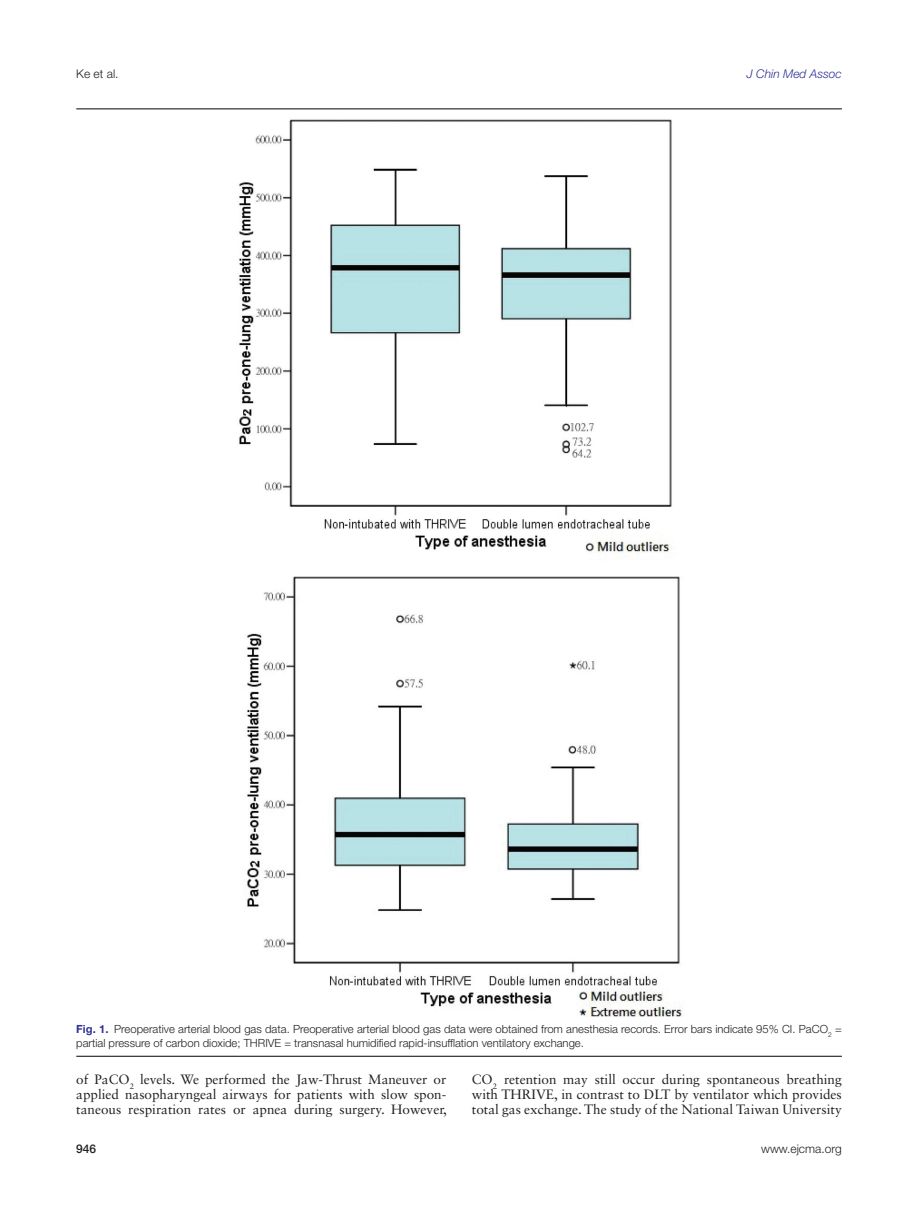
<style>
.page{position:relative;width:916px;height:1218px;background:#fff}
.page>*{position:absolute;margin:0;border:0;box-sizing:border-box;transform-origin:0 0}
.t1{font:13.5px/15px "Sabon LT Std";color:#231f20;text-align:justify}
.t2{font:300 12px "Helvetica Neue LT Std";color:#231f20}
.t3{font:italic 300 12px "Helvetica Neue LT Std";color:#2e3092}
.t4{font:500 12px "Helvetica Neue LT Std";color:#231f20}
.t5{font:300 11.25px/13.5px "Helvetica Neue LT Std";color:#231f20}
.s1{font-weight:700;color:#2e3092}
</style>
<div class="page">
<img style="left:239px;top:119px;width:443px;height:896px">
<hr style="left:76px;top:108px;width:766px;height:1px;background:#231f20">
<hr style="left:76px;top:1055px;width:766px;height:1px;background:#231f20">
<p class="t2" style="left:76px;top:67px;width:44px">Ke et al.</p>
<p class="t3" style="left:747px;top:67px;width:96px">J Chin Med Assoc</p>
<p class="t5" style="left:76px;top:1021px;width:767px"><span class="s1">Fig. 1.</span> Preoperative arterial blood gas data. Preoperative arterial blood gas data were obtained from anesthesia records. Error bars indicate 95% CI. PaCO<sub>2</sub> = partial pressure of carbon dioxide; THRIVE = transnasal humidified rapid-insufflation ventilatory exchange.</p>
<p class="t1" style="left:76px;top:1071px;width:372px">of PaCO<sub>2</sub> levels. We performed the Jaw-Thrust Maneuver or applied nasopharyngeal airways for patients with slow spon&shy;taneous respiration rates or apnea during surgery. However,</p>
<p class="t1" style="left:472px;top:1071px;width:371px">CO<sub>2</sub> retention may still occur during spontaneous breathing with THRIVE, in contrast to DLT by ventilator which provides total gas exchange. The study of the National Taiwan University</p>
<p class="t4" style="left:76px;top:1141px;width:22px">946</p>
<p class="t2" style="left:761px;top:1141px;width:82px">www.ejcma.org</p>
</div>
